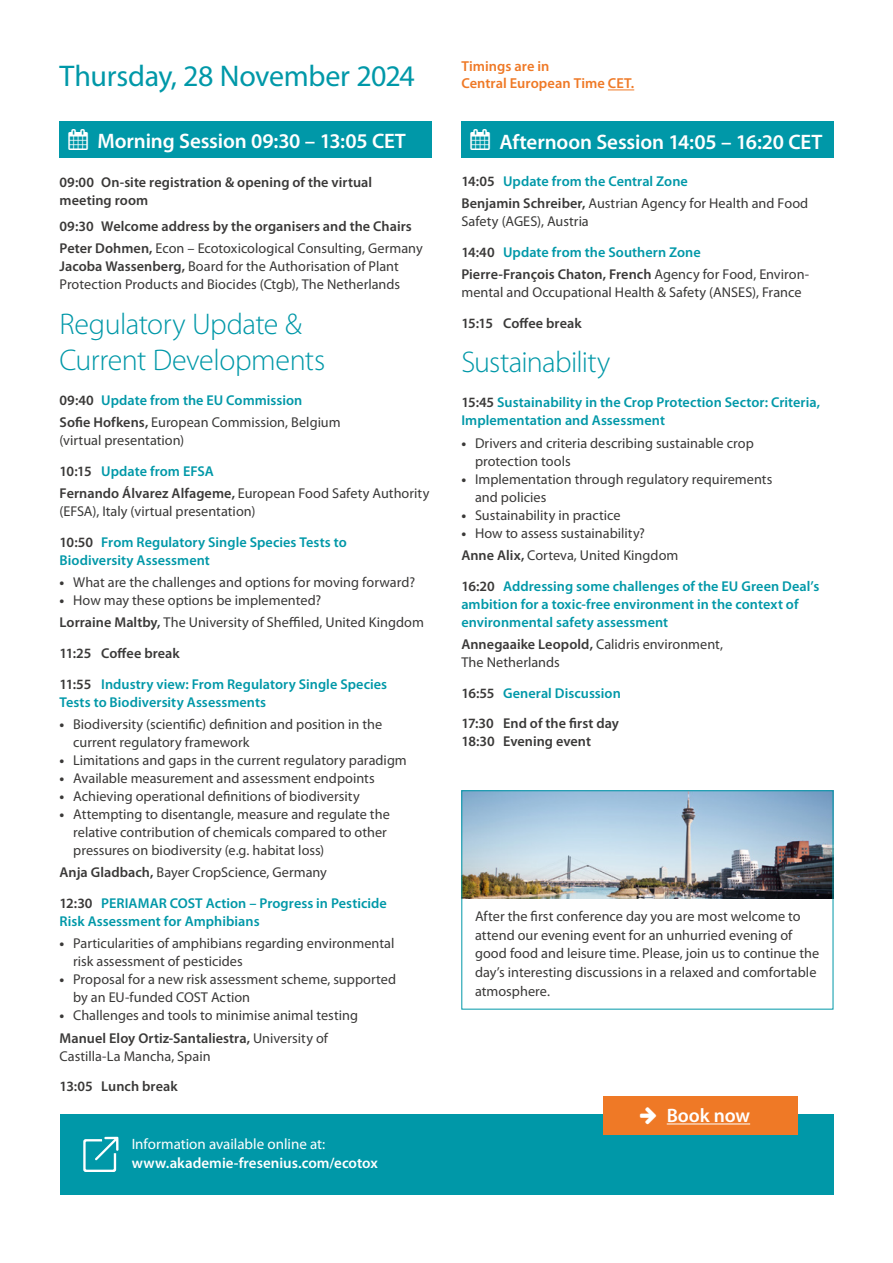
<style>
.page{position:relative;width:893px;height:1263px;background:#fff}
.page>*{position:absolute;margin:0;border:0;box-sizing:border-box;transform-origin:0 0}
.Headlines{font:300 30px/36px "Myriad Pro";letter-spacing:-.02em;color:#0098a8}
.t1{font:30px "Myriad Pro";letter-spacing:-.01em;color:#0098a8}
.t2{font:600 21px "Myriad Pro";letter-spacing:-.005em;color:#fff}
.t3{font:600 19.5px "Myriad Pro";letter-spacing:-.005em;color:#fff}
.t4{font:600 15px "Myriad Pro";color:#fff}
.t5{font:15px "Myriad Pro";color:#fff}
.t6{font:600 14.4px/17.4px "Myriad Pro";color:#ef7926}
.Fließtext{font:14.25px/18px "Myriad Pro";color:#3a3938}
.Vortragstitel{font:600 14.25px/18px "Myriad Pro";letter-spacing:.005em;color:#0098a8}
.Vortragstitel-2{font:600 14.25px/18px "Myriad Pro";letter-spacing:.005em;color:#3a3938}
.s1{color:#3a3938}
.s2{font-weight:600}
.s3{font-weight:700}
</style>
<div class="page">
<div style="left:60px;top:121px;width:372px;height:37px;background:#0098a8"></div>
<svg style="left:608px;top:90px;width:26px;height:1px"></svg>
<div style="left:461px;top:122px;width:372px;height:36px;background:#0098a8"></div>
<img style="left:463px;top:792px;width:368px;height:106px">
<div style="left:461px;top:790px;width:372px;height:219px;border:1px solid #0098a8"></div>
<div style="left:60px;top:1115px;width:773px;height:80px;background:#0098a8"></div>
<svg style="left:83px;top:1137px;width:35px;height:35px"></svg>
<div style="left:603px;top:1096px;width:195px;height:38px;background:#ef7926"></div>
<hr style="left:667px;top:1123px;width:83px;height:1px;background:#fff">
<p class="t1" style="left:60px;top:58px;width:357px">Thursday, 28 November 2024</p>
<p class="t6" style="left:461px;top:57px;width:174px">Timings are in<br>Central European Time CET.</p>
<p class="t2" style="left:470px;top:128px;width:353px">▲ Afternoon Session 14:05 – 16:20 CET</p>
<p class="Vortragstitel" style="left:461px;top:172px;width:228px"><span class="s1">14:05</span> Update from the Central Zone</p>
<p class="Fließtext" style="left:461px;top:194px;width:348px"><span class="s2">Benjamin Schreiber,</span> Austrian Agency for Health and Food<br>Safety (AGES), Austria</p>
<p class="Vortragstitel" style="left:461px;top:243px;width:241px"><span class="s1">14:40</span> Update from the Southern Zone</p>
<p class="Fließtext" style="left:461px;top:265px;width:349px"><span class="s2">Pierre-François Chaton, French</span> Agency for Food, Environ&shy;mental and Occupational Health &amp; Safety (ANSES), France</p>
<p class="Vortragstitel-2" style="left:461px;top:314px;width:122px">15:15 Coffee break</p>
<p class="Headlines" style="left:461px;top:344px;width:150px">Sustainability</p>
<p class="Vortragstitel" style="left:461px;top:393px;width:360px"><span class="s1">15:45</span> Sustainability in the Crop Protection Sector: Criteria,<br>Implementation and Assessment</p>
<p class="Fließtext" style="left:475px;top:434px;width:280px;text-indent:-14px"><span class="s3">•</span> Drivers and criteria describing sustainable crop protection tools</p>
<p class="Fließtext" style="left:475px;top:470px;width:299px;text-indent:-14px"><span class="s3">•</span> Implementation through regulatory requirements and policies</p>
<p class="Fließtext" style="left:461px;top:506px;width:161px"><span class="s3">•</span> Sustainability in practice</p>
<p class="Fließtext" style="left:461px;top:524px;width:185px"><span class="s3">•</span> How to assess sustainability?</p>
<p class="Fließtext" style="left:461px;top:546px;width:219px"><span class="s2">Anne Alix,</span> Corteva, United Kingdom</p>
<p class="Vortragstitel" style="left:461px;top:576px;width:360px"><span class="s1">16:20</span> Addressing some challenges of the EU Green Deal’s ambition for a toxic-free environment in the context of environmental safety assessment</p>
<p class="Fließtext" style="left:461px;top:635px;width:263px"><span class="s2">Annegaaike Leopold,</span> Calidris environment,<br>The Netherlands</p>
<p class="Vortragstitel" style="left:461px;top:683px;width:161px"><span class="s1">16:55</span> General Discussion</p>
<p class="Vortragstitel-2" style="left:461px;top:714px;width:159px">17:30 End of the first day</p>
<p class="Vortragstitel-2" style="left:461px;top:732px;width:131px">18:30 Evening event</p>
<p class="t2" style="left:69px;top:128px;width:339px">▲ Morning Session 09:30 – 13:05 CET</p>
<p class="Vortragstitel-2" style="left:60px;top:172px;width:314px">09:00 On-site registration &amp; opening of the virtual meeting room</p>
<p class="Vortragstitel-2" style="left:60px;top:217px;width:354px">09:30 Welcome address by the organisers and the Chairs</p>
<p class="Fließtext" style="left:60px;top:239px;width:365px"><span class="s2">Peter Dohmen,</span> Econ – Ecotoxicological Consulting, Germany</p>
<p class="Fließtext" style="left:60px;top:257px;width:342px"><span class="s2">Jacoba Wassenberg,</span> Board for the Authorisation of Plant<br>Protection Products and Biocides (Ctgb), The Netherlands</p>
<p class="Headlines" style="left:60px;top:306px;width:267px">Regulatory Update &amp;<br>Current Developments</p>
<p class="Vortragstitel" style="left:60px;top:391px;width:244px"><span class="s1">09:40</span> Update from the EU Commission</p>
<p class="Fließtext" style="left:60px;top:413px;width:283px"><span class="s2">Sofie Hofkens,</span> European Commission, Belgium (virtual presentation)</p>
<p class="Vortragstitel" style="left:60px;top:462px;width:156px"><span class="s1">10:15</span> Update from EFSA</p>
<p class="Fließtext" style="left:60px;top:484px;width:371px"><span class="s2">Fernando Álvarez Alfageme,</span> European Food Safety Authority (EFSA), Italy (virtual presentation)</p>
<p class="Vortragstitel" style="left:60px;top:533px;width:289px"><span class="s1">10:50</span> From Regulatory Single Species Tests to<br>Biodiversity Assessment</p>
<p class="Fließtext" style="left:60px;top:573px;width:357px"><span class="s3">•</span> What are the challenges and options for moving forward?</p>
<p class="Fließtext" style="left:60px;top:591px;width:263px"><span class="s3">•</span> How may these options be implemented?</p>
<p class="Fließtext" style="left:60px;top:613px;width:366px"><span class="s2">Lorraine Maltby,</span> The University of Sheffiled, United Kingdom</p>
<p class="Vortragstitel-2" style="left:60px;top:644px;width:122px">11:25 Coffee break</p>
<p class="Vortragstitel" style="left:60px;top:675px;width:329px"><span class="s1">11:55</span> Industry view: From Regulatory Single Species<br>Tests to Biodiversity Assessments</p>
<p class="Fließtext" style="left:73px;top:715px;width:310px;text-indent:-14px"><span class="s3">•</span> Biodiversity (scientific) definition and position in the current regulatory framework</p>
<p class="Fließtext" style="left:60px;top:751px;width:349px"><span class="s3">•</span> Limitations and gaps in the current regulatory paradigm</p>
<p class="Fließtext" style="left:60px;top:769px;width:317px"><span class="s3">•</span> Available measurement and assessment endpoints</p>
<p class="Fließtext" style="left:60px;top:787px;width:302px"><span class="s3">•</span> Achieving operational definitions of biodiversity</p>
<p class="Fließtext" style="left:73px;top:805px;width:318px;text-indent:-14px"><span class="s3">•</span> Attempting to disentangle, measure and regulate the relative contribution of chemicals compared to other pressures on biodiversity (e.g. habitat loss)</p>
<p class="Fließtext" style="left:60px;top:863px;width:269px"><span class="s2">Anja Gladbach,</span> Bayer CropScience, Germany</p>
<p class="Vortragstitel" style="left:60px;top:894px;width:329px"><span class="s1">12:30</span> PERIAMAR COST Action – Progress in Pesticide<br>Risk Assessment for Amphibians</p>
<p class="Fließtext" style="left:73px;top:934px;width:323px;text-indent:-14px"><span class="s3">•</span> Particularities of amphibians regarding environmental risk assessment of pesticides</p>
<p class="Fließtext" style="left:73px;top:970px;width:325px;text-indent:-14px"><span class="s3">•</span> Proposal for a new risk assessment scheme, supported by an EU-funded COST Action</p>
<p class="Fließtext" style="left:60px;top:1006px;width:300px"><span class="s3">•</span> Challenges and tools to minimise animal testing</p>
<p class="Fließtext" style="left:60px;top:1029px;width:270px"><span class="s2">Manuel Eloy Ortiz-Santaliestra,</span> University of<br>Castilla-La Mancha, Spain</p>
<p class="Vortragstitel-2" style="left:60px;top:1077px;width:120px">13:05 Lunch break</p>
<p class="Fließtext" style="left:475px;top:907px;width:327px">After the first conference day you are most welcome to</p>
<p class="Fließtext" style="left:475px;top:926px;width:319px">attend our evening event for an unhurried evening of</p>
<p class="Fließtext" style="left:475px;top:944px;width:346px">good food and leisure time. Please, join us to continue the</p>
<p class="Fließtext" style="left:475px;top:963px;width:343px">day’s interesting discussions in a relaxed and comfortable</p>
<p class="Fließtext" style="left:475px;top:982px;width:76px">atmosphere.</p>
<p class="t5" style="left:132px;top:1134px;width:195px">Information available online at:</p>
<p class="t4" style="left:132px;top:1154px;width:248px">www.akademie-fresenius.com/ecotox</p>
<p class="t3" style="left:667px;top:1103px;width:85px">Book now</p>
</div>
